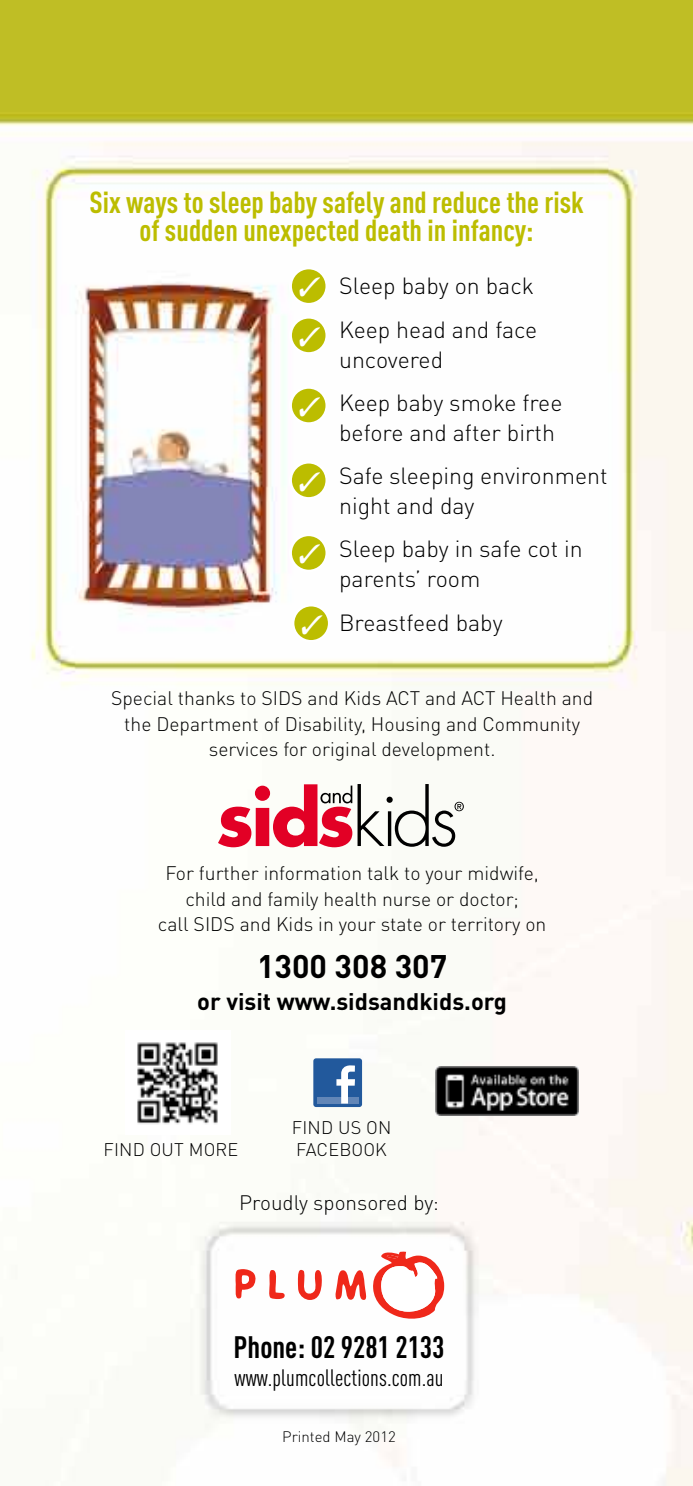
<style>
.page{position:relative;width:693px;height:1486px;background:#fff}
.page>*{position:absolute;margin:0;border:0;box-sizing:border-box;transform-origin:0 0}
.t1{font:700 32.25px "DINOT";color:#000}
.t2{font:700 condensed 30.5px "DINOT";color:#000}
.t3{font:700 condensed 30px/27.8px "DINOT";color:#bcbd00;text-align:center}
.t4{font:700 23.75px "DINOT";color:#000}
.t5{font:condensed 23.5px "DINOT";letter-spacing:.005em;color:#000}
.t6{font:300 23.25px/43.2px "DINOT";color:#000}
.t7{font:300 20.75px "DINOT";color:#000}
.t8{font:300 19.25px/25.8px "DINOT";color:#000;text-align:center}
.t9{font:300 18px "DINOT";letter-spacing:.01em;color:#000}
.t10{font:300 15px "DINOT";color:#000}
.s1{color:#fff}
</style>
<div class="page">
<img style="left:0;top:0;width:692px;height:1485px">
<div style="left:290px;top:268px;width:37px;height:36px;background:#bcbd00;border-radius:50%"></div>
<div style="left:289px;top:266px;width:39px;height:40px;border:3px solid #fff;border-radius:50%"></div>
<svg style="left:290px;top:317px;width:37px;height:36px"></svg>
<div style="left:289px;top:316px;width:39px;height:39px;border:3px solid #fff;border-radius:50%"></div>
<svg style="left:290px;top:387px;width:37px;height:37px"></svg>
<div style="left:289px;top:386px;width:39px;height:39px;border:3px solid #fff;border-radius:50%"></div>
<svg style="left:290px;top:462px;width:37px;height:36px"></svg>
<div style="left:289px;top:460px;width:39px;height:40px;border:3px solid #fff;border-radius:50%"></div>
<svg style="left:290px;top:534px;width:37px;height:37px"></svg>
<div style="left:289px;top:533px;width:39px;height:39px;border:3px solid #fff;border-radius:50%"></div>
<svg style="left:293px;top:605px;width:36px;height:36px"></svg>
<div style="left:291px;top:603px;width:40px;height:40px;border:3px solid #fff;border-radius:50%"></div>
<svg style="left:268px;top:1267px;width:17px;height:31px"></svg>
<svg style="left:298px;top:1266px;width:24px;height:33px"></svg>
<svg style="left:334px;top:1250px;width:110px;height:70px"></svg>
<svg style="left:234px;top:1268px;width:23px;height:31px"></svg>
<svg style="left:218px;top:784px;width:245px;height:63px"></svg>
<img style="left:125px;top:1030px;width:105px;height:104px">
<div style="left:313px;top:1058px;width:49px;height:48px;background:#22599c;border-radius:3px"></div>
<div style="left:317px;top:1096px;width:41px;height:7px;background:#6286b7"></div>
<svg style="left:336px;top:1065px;width:19px;height:38px"></svg>
<img style="left:435px;top:1066px;width:143px;height:49px">
<svg style="left:299px;top:326px;width:21px;height:20px"></svg>
<svg style="left:299px;top:397px;width:21px;height:19px"></svg>
<svg style="left:299px;top:471px;width:21px;height:20px"></svg>
<svg style="left:299px;top:544px;width:21px;height:19px"></svg>
<svg style="left:301px;top:614px;width:21px;height:19px"></svg>
<h3 class="t3" style="left:89px;top:188px;width:495px">Six ways to sleep baby safely and reduce the risk of sudden unexpected death in infancy:</h3>
<p class="t6" style="left:298px;top:264px;width:241px;text-align:right"><span class="s1">✓</span> Sleep baby on back<br>Keep head and face</p>
<p class="t6" style="left:339px;top:337px;width:225px">uncovered<br>Keep baby smoke free</p>
<p class="t6" style="left:339px;top:410px;width:270px">before and after birth<br>Safe sleeping environment</p>
<p class="t6" style="left:339px;top:484px;width:245px">night and day<br>Sleep baby in safe cot in</p>
<p class="t6" style="left:339px;top:557px;width:165px">parents’ room<br>Breastfeed baby</p>
<p class="t8" style="left:111px;top:684px;width:483px">Special thanks to SIDS and Kids ACT and ACT Health and the Department of Disability, Housing and Community services for original development.</p>
<p class="t8" style="left:158px;top:859px;width:390px">For further information talk to your midwife, child and family health nurse or doctor;<br>call SIDS and Kids in your state or territory on</p>
<h1 class="t1" style="left:257px;top:945px;width:192px">1300 308 307</h1>
<p class="t4" style="left:197px;top:985px;width:311px">or visit www.sidsandkids.org</p>
<p class="t9" style="left:292px;top:1116px;width:101px">Find us on</p>
<p class="t9" style="left:103px;top:1138px;width:133px">Find OUT MORE</p>
<p class="t9" style="left:296px;top:1137px;width:90px">Facebook</p>
<p class="t7" style="left:239px;top:1189px;width:201px">Proudly sponsored by:</p>
<h2 class="t2" style="left:233px;top:1328px;width:212px">Phone: 02 9281 2133</h2>
<p class="t5" style="left:234px;top:1363px;width:211px">www.plumcollections.com.au</p>
<p class="t10" style="left:282px;top:1427px;width:115px">Printed May 2012</p>
</div>
